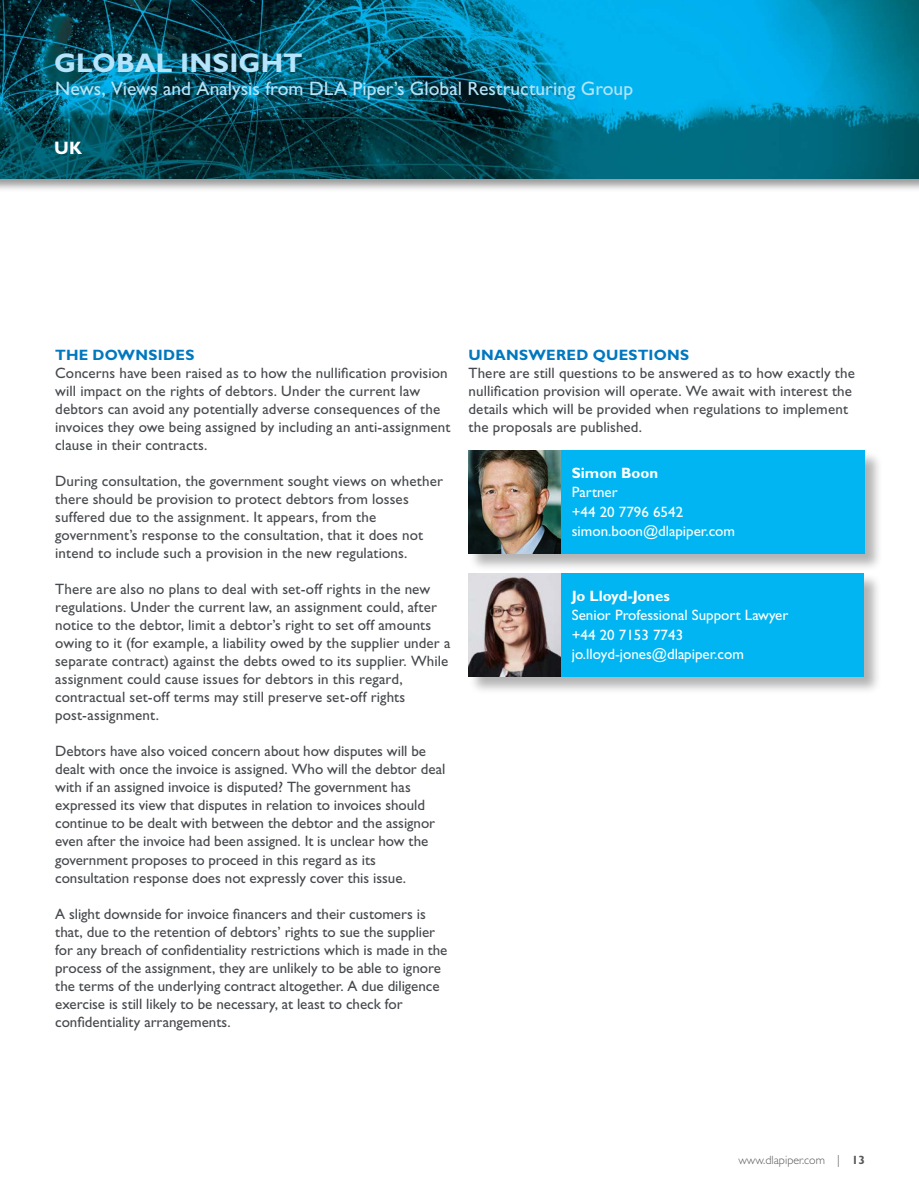
<style>
.page{position:relative;width:919px;height:1187px;background:#fff}
.page>*{position:absolute;margin:0;border:0;box-sizing:border-box;transform-origin:0 0}
.t1{font:700 27px "Gill Sans Std";letter-spacing:.005em;color:#b6e4fa}
.t2{font:19.5px "Gill Sans Std";color:#b6e4fa}
.t3{font:700 18px "Gill Sans Std";color:#fff}
.t4{font:15px/18px "Gill Sans Std";letter-spacing:.005em;color:#46494d}
.t5{font:15px/19.5px "Gill Sans Std";color:#fff}
.t6{font:700 15px "Gill Sans Std";letter-spacing:.02em;color:#0077be}
.t7{font:700 15px "Gill Sans Std";color:#fff}
.t8{font:300 12px "Gill Sans Std";color:#58595b}
.s1{font-weight:700}
</style>
<div class="page">
<div style="left:0;top:0;width:918px;height:193px;background:#000;opacity:.4"></div>
<img style="left:0;top:0;width:918px;height:178px">
<div style="left:468px;top:572px;width:413px;height:123px;background:#000;opacity:.3"></div>
<div style="left:468px;top:573px;width:395px;height:103px;background:#00b5f1"></div>
<img style="left:468px;top:573px;width:92px;height:103px">
<div style="left:468px;top:450px;width:415px;height:122px;background:#000;opacity:.3"></div>
<div style="left:468px;top:450px;width:396px;height:103px;background:#00b5f1"></div>
<img style="left:468px;top:450px;width:92px;height:103px">
<h1 class="t1" style="left:54px;top:47px;width:250px">GLOBAL INSIGHT</h1>
<h2 class="t2" style="left:55px;top:78px;width:579px">News, Views and Analysis from DLA Piper’s Global Restructuring Group</h2>
<p class="t3" style="left:54px;top:137px;width:30px">UK</p>
<p class="t6" style="left:55px;top:346px;width:141px">THE DOWNSIDES</p>
<p class="t4" style="left:55px;top:364px;width:396px">Concerns have been raised as to how the nullification provision will impact on the rights of debtors. Under the current law debtors can avoid any potentially adverse consequences of the invoices they owe being assigned by including an anti-assignment clause in their contracts.</p>
<p class="t4" style="left:55px;top:472px;width:389px">During consultation, the government sought views on whether there should be provision to protect debtors from losses suffered due to the assignment. It appears, from the government’s response to the consultation, that it does not intend to include such a provision in the new regulations.</p>
<p class="t4" style="left:55px;top:580px;width:397px">There are also no plans to deal with set-off rights in the new regulations. Under the current law, an assignment could, after notice to the debtor, limit a debtor’s right to set off amounts owing to it (for example, a liability owed by the supplier under a separate contract) against the debts owed to its supplier. While assignment could cause issues for debtors in this regard, contractual set-off terms may still preserve set-off rights post-assignment.</p>
<p class="t4" style="left:55px;top:742px;width:391px">Debtors have also voiced concern about how disputes will be dealt with once the invoice is assigned. Who will the debtor deal with if an assigned invoice is disputed? The government has expressed its view that disputes in relation to invoices should continue to be dealt with between the debtor and the assignor even after the invoice had been assigned. It is unclear how the government proposes to proceed in this regard as its consultation response does not expressly cover this issue.</p>
<p class="t4" style="left:55px;top:904px;width:394px">A slight downside for invoice financers and their customers is that, due to the retention of debtors’ rights to sue the supplier for any breach of confidentiality restrictions which is made in the process of the assignment, they are unlikely to be able to ignore the terms of the underlying contract altogether. A due diligence exercise is still likely to be necessary, at least to check for confidentiality arrangements.</p>
<p class="t6" style="left:468px;top:346px;width:222px">UNANSWERED QUESTIONS</p>
<p class="t4" style="left:468px;top:364px;width:388px">There are still questions to be answered as to how exactly the nullification provision will operate. We await with interest the details which will be provided when regulations to implement the proposals are published.</p>
<p class="t7" style="left:571px;top:464px;width:88px">Simon Boon</p>
<p class="t5" style="left:571px;top:482px;width:165px">Partner<br>+44 20 7796 6542 simon.boon@dlapiper.com</p>
<p class="t7" style="left:571px;top:586px;width:99px">Jo Lloyd-Jones</p>
<p class="t5" style="left:571px;top:605px;width:218px">Senior Professional Support Lawyer +44 20 7153 7743 jo.lloyd-jones@dlapiper.com</p>
<p class="t8" style="left:738px;top:1153px;width:128px">www.dlapiper.com | <span class="s1">13</span></p>
</div>
